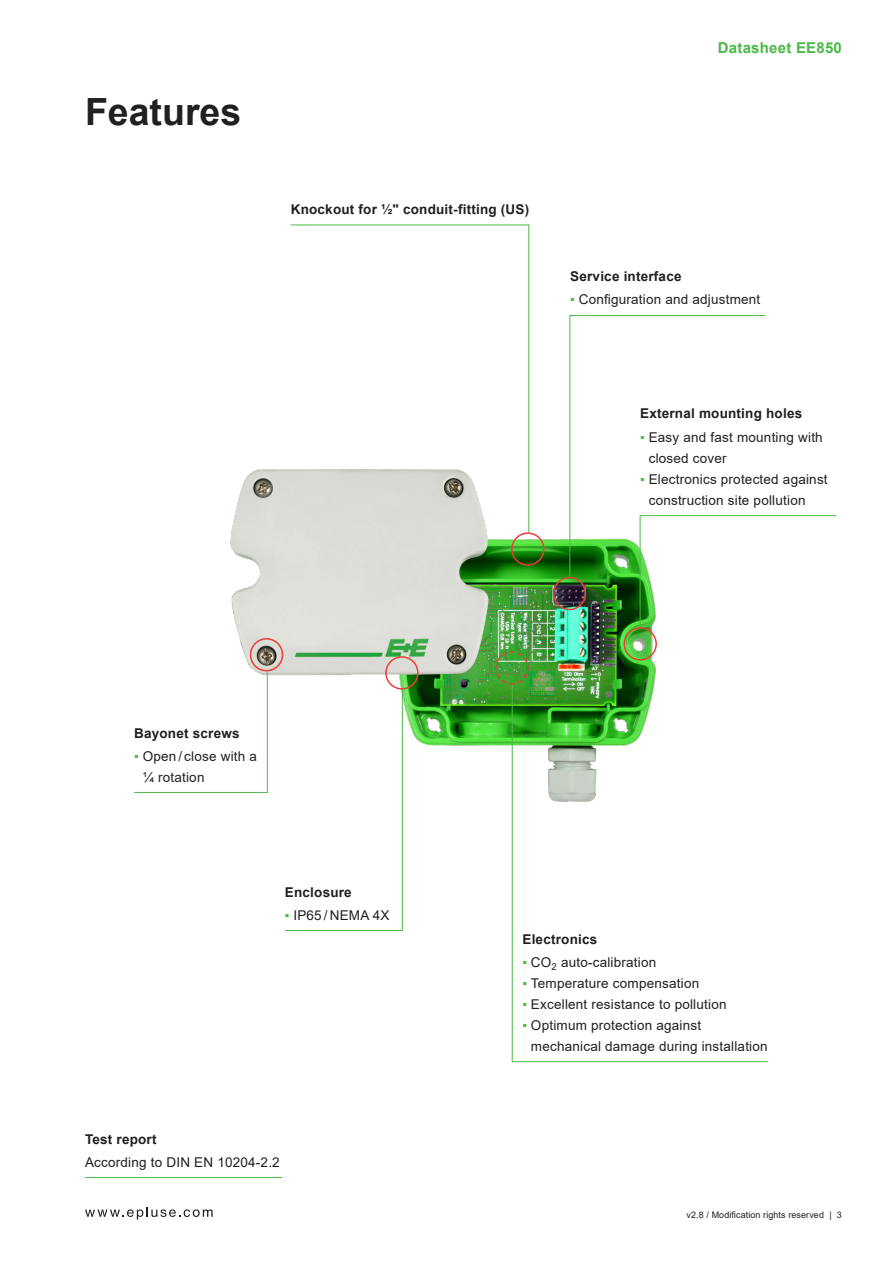
<style>
.page{position:relative;width:893px;height:1263px;background:#fff}
.page>*{position:absolute;margin:0;border:0;box-sizing:border-box;transform-origin:0 0}
.Headline_2{font:700 37.5px "Arial";color:#231f20}
.t1{font:700 15px "Arial";letter-spacing:.015em;color:#4cb848}
.Copy{font:13.5px/21px "Arial";letter-spacing:.015em;color:#231f20}
.Copy_Bold{font:700 13.5px "Arial";letter-spacing:.015em;color:#231f20}
.t2{font:9px "Arial";letter-spacing:.01em;color:#231f20}
.s1{color:#4cb848}
</style>
<div class="page">
<svg style="left:85px;top:1207px;width:128px;height:12px"></svg>
<hr style="left:85px;top:1177px;width:197px;height:1px;background:#4cb848">
<img style="left:231px;top:470px;width:424px;height:276px">
<svg style="left:284px;top:689px;width:119px;height:242px"></svg>
<svg style="left:134px;top:671px;width:134px;height:122px"></svg>
<svg style="left:639px;top:515px;width:198px;height:113px"></svg>
<div style="left:623px;top:627px;width:34px;height:34px;border:2px solid #ee3e35;border-radius:50%"></div>
<div style="left:250px;top:638px;width:33px;height:33px;border:2px solid #ee3e35;border-radius:50%"></div>
<svg style="left:511px;top:683px;width:257px;height:379px"></svg>
<svg style="left:494px;top:650px;width:35px;height:35px"></svg>
<svg style="left:569px;top:315px;width:197px;height:262px"></svg>
<div style="left:553px;top:577px;width:33px;height:33px;border:2px solid #ee3e35;border-radius:50%"></div>
<svg style="left:290px;top:224px;width:240px;height:309px"></svg>
<div style="left:511px;top:532px;width:33px;height:34px;border:2px solid #ee3e35;border-radius:50%"></div>
<div style="left:385px;top:656px;width:34px;height:34px;border:2px solid #ee3e35;border-radius:50%"></div>
<p class="Headline_2" style="left:85px;top:85px;width:158px">Features</p>
<p class="t1" style="left:718px;top:37px;width:126px">Datasheet EE850</p>
<p class="Copy_Bold" style="left:291px;top:200px;width:240px">Knockout for ½" conduit-fitting (US)</p>
<p class="Copy_Bold" style="left:570px;top:267px;width:113px">Service interface</p>
<p class="Copy" style="left:570px;top:289px;width:192px"><span class="s1">▪</span> Configuration and adjustment</p>
<p class="Copy_Bold" style="left:640px;top:404px;width:163px">External mounting holes</p>
<p class="Copy" style="left:649px;top:426px;width:176px;text-indent:-9px"><span class="s1">▪</span> Easy and fast mounting with closed cover</p>
<p class="Copy" style="left:649px;top:468px;width:180px;text-indent:-9px"><span class="s1">▪</span> Electronics protected against construction site pollution</p>
<p class="Copy_Bold" style="left:134px;top:724px;width:107px">Bayonet screws</p>
<p class="Copy" style="left:143px;top:746px;width:116px;text-indent:-9px"><span class="s1">▪</span> Open / close with a ¼ rotation</p>
<p class="Copy_Bold" style="left:285px;top:883px;width:68px">Enclosure</p>
<p class="Copy" style="left:285px;top:905px;width:106px"><span class="s1">▪</span> IP65 / NEMA 4X</p>
<p class="Copy_Bold" style="left:522px;top:930px;width:76px">Electronics</p>
<p class="Copy" style="left:522px;top:952px;width:135px"><span class="s1">▪</span> CO<sub>2</sub> auto-calibration</p>
<p class="Copy" style="left:522px;top:973px;width:178px"><span class="s1">▪</span> Temperature compensation</p>
<p class="Copy" style="left:522px;top:994px;width:206px"><span class="s1">▪</span> Excellent resistance to pollution</p>
<p class="Copy" style="left:531px;top:1015px;width:238px;text-indent:-9px"><span class="s1">▪</span> Optimum protection against mechanical damage during installation</p>
<p class="Copy_Bold" style="left:85px;top:1130px;width:73px">Test report</p>
<p class="Copy" style="left:85px;top:1152px;width:196px">According to DIN EN 10204-2.2</p>
<p class="t2" style="left:686px;top:1208px;width:157px">v2.8 / Modification rights reserved | 3</p>
</div>
